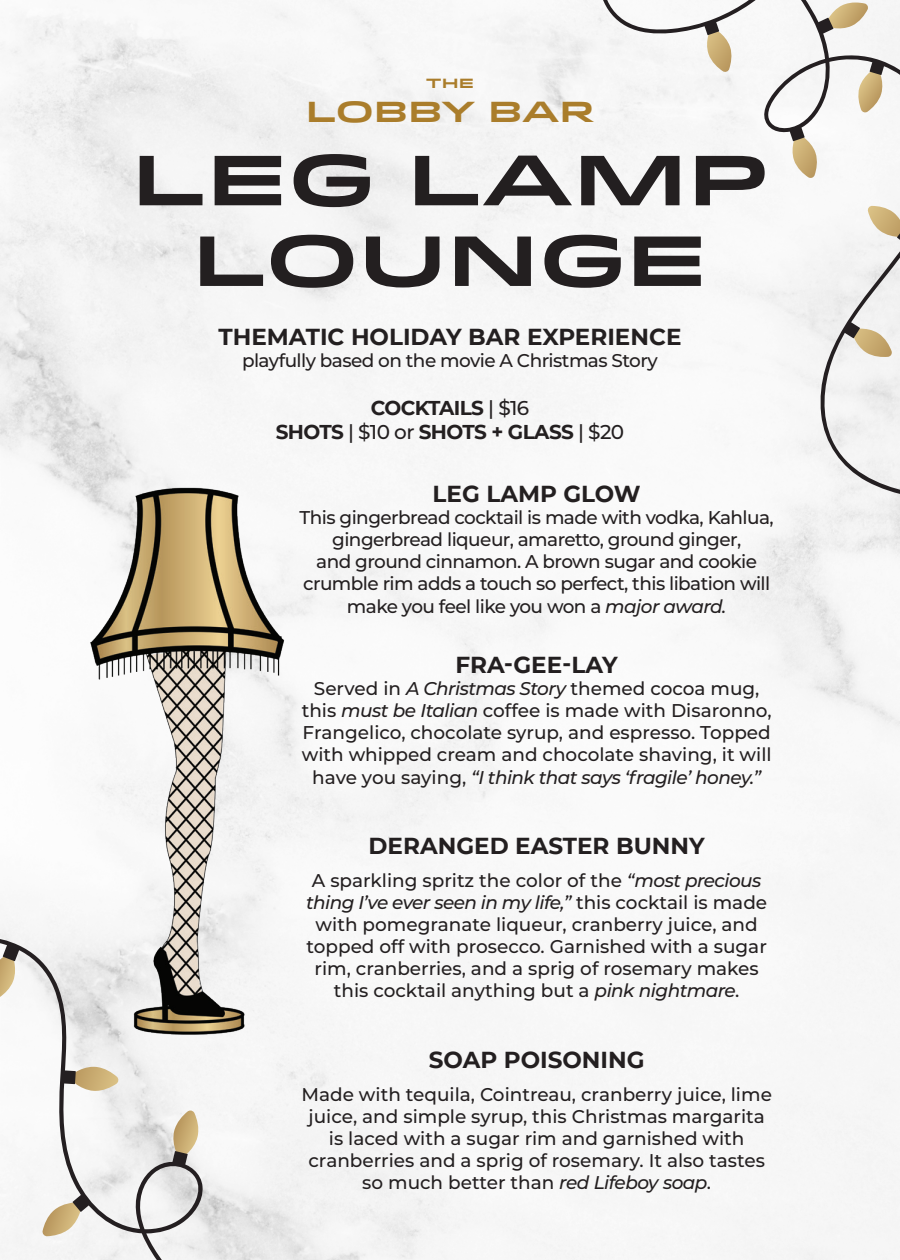
<style>
.page{position:relative;width:900px;height:1260px;background:#fff}
.page>*{position:absolute;margin:0;border:0;box-sizing:border-box;transform-origin:0 0}
.t1{font:700 70.5px "Idlewild";color:#231f20}
.t2{font:700 29px "Idlewild";color:#aa7d2b}
.t3{font:700 23px "Montserrat";color:#231f20}
.t4{font:700 20px "Montserrat";letter-spacing:-.03em;color:#231f20}
.t5{font:500 18.5px/22.2px "Montserrat";color:#231f20;text-align:center}
.t6{font:500 18.5px/22.2px "Montserrat";letter-spacing:-.03em;color:#231f20;text-align:center}
.t7{font:700 13.25px "Idlewild";color:#aa7d2b}
.s1{font-weight:500}
.s2{font-style:italic}
</style>
<div class="page">
<svg style="left:592px;top:0;width:308px;height:507px"></svg>
<svg style="left:0;top:933px;width:268px;height:327px;fill:#f4f4f4"></svg>
<img style="left:75px;top:473px;width:224px;height:577px">
<p class="t7" style="left:426px;top:73px;width:50px">the</p>
<p class="t2" style="left:306px;top:90px;width:290px">LOBBY BAR</p>
<p class="t1" style="left:131px;top:127px;width:639px">LEG LAMP</p>
<p class="t1" style="left:192px;top:207px;width:517px">LOUNGE</p>
<p class="t3" style="left:218px;top:320px;width:465px">THEMATIC HOLIDAY BAR EXPERIENCE</p>
<p class="t6" style="left:242px;top:348px;width:417px">playfully based on the movie A Christmas Story</p>
<p class="t4" style="left:371px;top:393px;width:160px">COCKTAILS <span class="s1">| $16</span></p>
<p class="t4" style="left:276px;top:417px;width:350px">SHOTS <span class="s1">| $10 or</span> SHOTS + GLASS <span class="s1">| $20</span></p>
<p class="t3" style="left:433px;top:477px;width:210px">LEG LAMP GLOW</p>
<p class="t6" style="left:300px;top:506px;width:476px">This gingerbread cocktail is made with vodka, Kahlua, gingerbread liqueur, amaretto, ground ginger,<br>and ground cinnamon. A brown sugar and cookie crumble rim adds a touch so perfect, this libation will make you feel like you won a <span class="s2">major award.</span></p>
<p class="t3" style="left:456px;top:648px;width:164px">FRA-GEE-LAY</p>
<p class="t5" style="left:302px;top:677px;width:471px">Served in <span class="s2">A Christmas Story</span> themed cocoa mug, this <span class="s2">must be Italian</span> coffee is made with Disaronno, Frangelico, chocolate syrup, and espresso. Topped with whipped cream and chocolate shaving, it will have you saying, <span class="s2">“I think that says ‘fragile’ honey.”</span></p>
<p class="t3" style="left:369px;top:829px;width:338px">DERANGED EASTER BUNNY</p>
<p class="t5" style="left:306px;top:868px;width:463px">A sparkling spritz the color of the <span class="s2">“most precious thing I’ve ever seen in my life,”</span> this cocktail is made with pomegranate liqueur, cranberry juice, and topped off with prosecco. Garnished with a sugar rim, cranberries, and a sprig of rosemary makes this cocktail anything but a <span class="s2">pink nightmare</span>.</p>
<p class="t3" style="left:429px;top:1043px;width:217px">SOAP POISONING</p>
<p class="t5" style="left:301px;top:1082px;width:472px">Made with tequila, Cointreau, cranberry juice, lime juice, and simple syrup, this Christmas margarita is laced with a sugar rim and garnished with cranberries and a sprig of rosemary. It also tastes so much better than <span class="s2">red Lifeboy soap</span>.</p>
</div>
